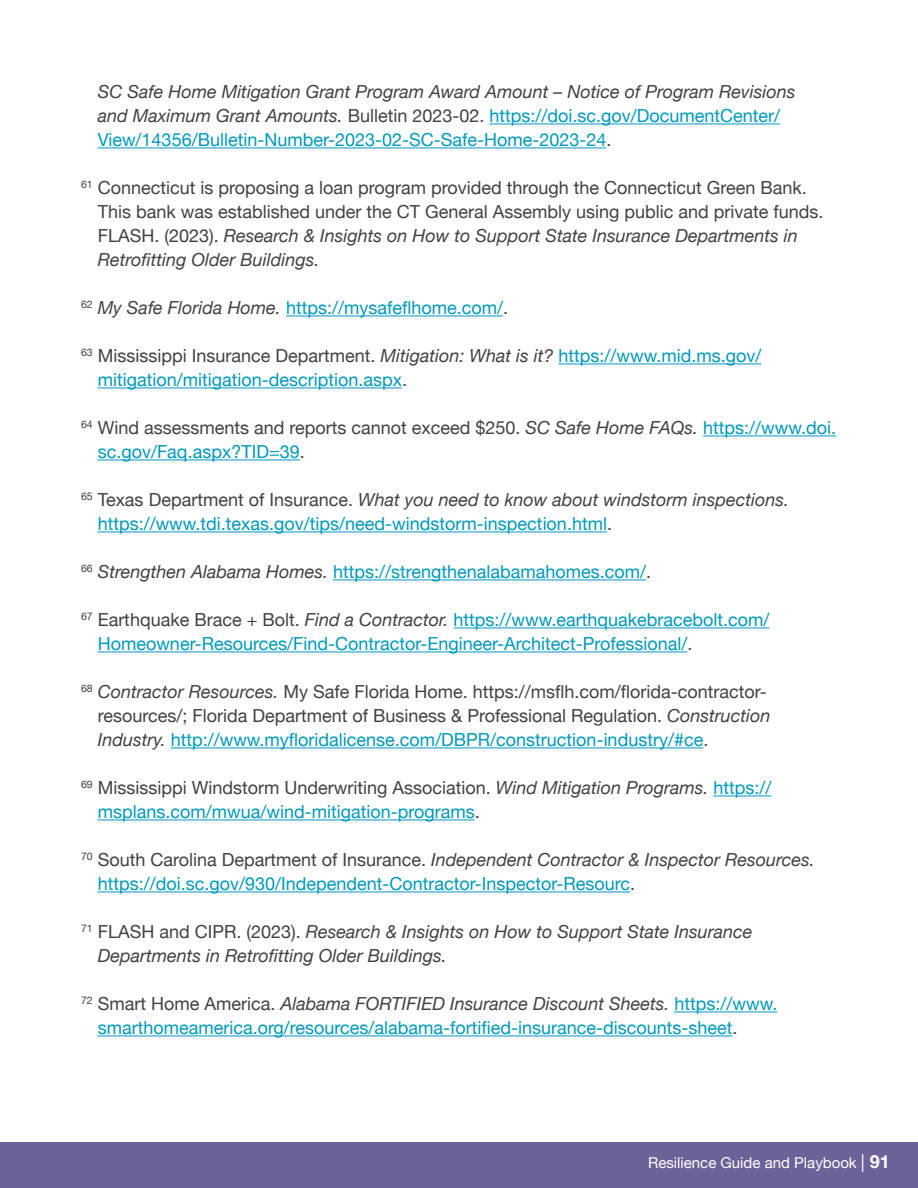
<style>
.page{position:relative;width:918px;height:1188px;background:#fff}
.page>*{position:absolute;margin:0;border:0;box-sizing:border-box;transform-origin:0 0}
.t1{font:18px/24px "Helvetica Neue";color:#0098bb}
.t2{font:18px/24px "Helvetica Neue";color:#414042}
.t3{font:italic 18px/24px "Helvetica Neue";color:#414042}
.t4{font:15px "Helvetica Neue";color:#fff}
.s1{font-style:normal}
.s2{font-style:normal;color:#0098bb}
.s3{font-style:italic}
.s4{font-style:italic;color:#414042}
.s5{color:#414042}
.s6{color:#0098bb}
.s7{font-size:18px}
.s8{font-weight:700;font-size:18px}
</style>
<div class="page">
<div style="left:0;top:1142px;width:918px;height:46px;background:#6d6197"></div>
<hr style="left:489px;top:123px;width:291px;height:1px;background:#0098bb">
<hr style="left:98px;top:147px;width:508px;height:1px;background:#0098bb">
<hr style="left:286px;top:315px;width:217px;height:1px;background:#0098bb">
<hr style="left:558px;top:363px;width:203px;height:1px;background:#0098bb">
<hr style="left:98px;top:387px;width:304px;height:1px;background:#0098bb">
<hr style="left:703px;top:435px;width:133px;height:1px;background:#0098bb">
<hr style="left:98px;top:459px;width:202px;height:1px;background:#0098bb">
<hr style="left:98px;top:531px;width:509px;height:1px;background:#0098bb">
<hr style="left:333px;top:579px;width:313px;height:1px;background:#0098bb">
<hr style="left:454px;top:627px;width:316px;height:1px;background:#0098bb">
<hr style="left:98px;top:651px;width:589px;height:1px;background:#0098bb">
<hr style="left:171px;top:747px;width:532px;height:1px;background:#0098bb">
<hr style="left:713px;top:795px;width:58px;height:1px;background:#0098bb">
<hr style="left:98px;top:819px;width:377px;height:1px;background:#0098bb">
<hr style="left:98px;top:891px;width:532px;height:1px;background:#0098bb">
<hr style="left:674px;top:1011px;width:103px;height:1px;background:#0098bb">
<hr style="left:98px;top:1035px;width:635px;height:1px;background:#0098bb">
<p class="t3" style="left:98px;top:81px;width:699px">SC Safe Home Mitigation Grant Program Award Amount – Notice of Program Revisions and Maximum Grant Amounts. <span class="s1">Bulletin 2023-02.</span> <span class="s2">https://doi.sc.gov/DocumentCenter/<br>View/14356/Bulletin-Number-2023-02-SC-Safe-Home-2023-24</span><span class="s1">.</span></p>
<p class="t2" style="left:98px;top:177px;width:727px;text-indent:-17px"><sup>61</sup> Connecticut is proposing a loan program provided through the Connecticut Green Bank.<br>This bank was established under the CT General Assembly using public and private funds.<br>FLASH. (2023). <span class="s3">Research &amp; Insights on How to Support State Insurance Departments in Retrofitting Older Buildings.</span></p>
<p class="t1" style="left:81px;top:297px;width:429px"><sup>62</sup> <span class="s4">My Safe Florida Home.</span> https://mysafeflhome.com/<span class="s5">.</span></p>
<p class="t1" style="left:98px;top:345px;width:665px;text-indent:-17px"><sup>63</sup> <span class="s5">Mississippi Insurance Department.</span> <span class="s4">Mitigation: What is it?</span> https://www.mid.ms.gov/ mitigation/mitigation-description.aspx<span class="s5">.</span></p>
<p class="t2" style="left:98px;top:417px;width:740px;text-indent:-17px"><sup>64</sup> Wind assessments and reports cannot exceed $250. <span class="s3">SC Safe Home FAQs.</span> <span class="s6">https://www.doi. sc.gov/Faq.aspx?TID=39</span>.</p>
<p class="t1" style="left:98px;top:489px;width:693px;text-indent:-17px"><sup>65</sup> <span class="s5">Texas Department of Insurance.</span> <span class="s4">What you need to know about windstorm inspections. </span>https://www.tdi.texas.gov/tips/need-windstorm-inspection.html<span class="s5">.</span></p>
<p class="t1" style="left:81px;top:561px;width:572px"><sup>66</sup> <span class="s4">Strengthen Alabama Homes.</span> https://strengthenalabamahomes.com/<span class="s5">.</span></p>
<p class="t1" style="left:98px;top:609px;width:673px;text-indent:-17px"><sup>67</sup> <span class="s5">Earthquake Brace + Bolt.</span> <span class="s4">Find a Contractor.</span> https://www.earthquakebracebolt.com/<br>Homeowner-Resources/Find-Contractor-Engineer-Architect-Professional/<span class="s5">.</span></p>
<p class="t2" style="left:98px;top:681px;width:674px;text-indent:-17px"><sup>68</sup> <span class="s3">Contractor Resources.</span> My Safe Florida Home. https://msflh.com/florida-contractor&shy;resources/; Florida Department of Business &amp; Professional Regulation. <span class="s3">Construction<br>Industry.</span> <span class="s6">http://www.myfloridalicense.com/DBPR/construction-industry/#ce</span>.</p>
<p class="t1" style="left:98px;top:777px;width:675px;text-indent:-17px"><sup>69</sup> <span class="s5">Mississippi Windstorm Underwriting Association.</span> <span class="s4">Wind Mitigation Programs.</span> https:// msplans.com/mwua/wind-mitigation-programs<span class="s5">.</span></p>
<p class="t1" style="left:98px;top:849px;width:719px;text-indent:-17px"><sup>70</sup> <span class="s5">South Carolina Department of Insurance.</span> <span class="s4">Independent Contractor &amp; Inspector Resources. </span>https://doi.sc.gov/930/Independent-Contractor-Inspector-Resourc<span class="s5">.</span></p>
<p class="t3" style="left:98px;top:921px;width:656px;text-indent:-17px"><sup>71</sup> <span class="s1">FLASH and CIPR. (2023).</span> Research &amp; Insights on How to Support State Insurance<br>Departments in Retrofitting Older Buildings.</p>
<p class="t1" style="left:98px;top:993px;width:681px;text-indent:-17px"><sup>72</sup> <span class="s5">Smart Home America.</span> <span class="s4">Alabama FORTIFIED Insurance Discount Sheets.</span> https://www. smarthomeamerica.org/resources/alabama-fortified-insurance-discounts-sheet<span class="s5">.</span></p>
<p class="t4" style="left:648px;top:1152px;width:243px">Resilience Guide and Playbook <span class="s7">|</span> <span class="s8">91</span></p>
</div>
